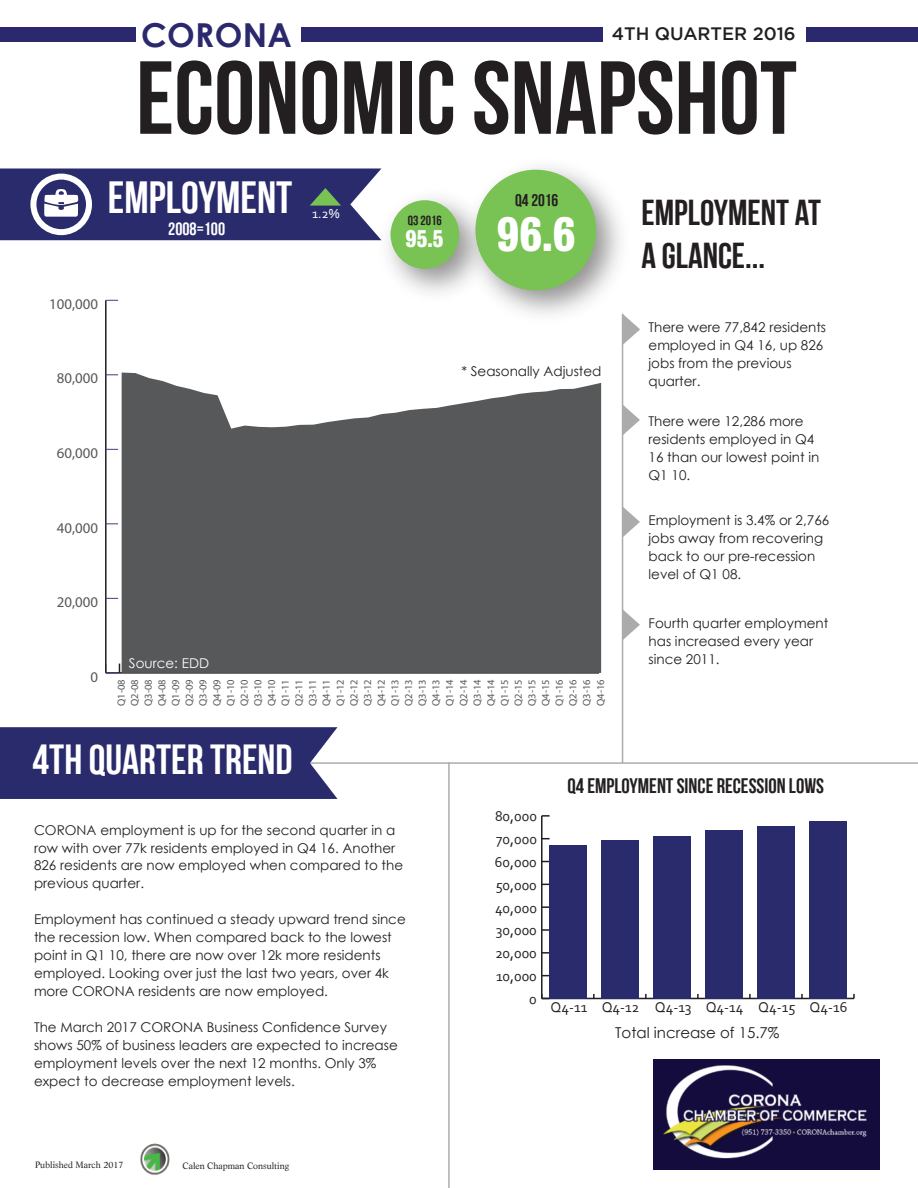
<style>
.page{position:relative;width:918px;height:1188px;background:#fff}
.page>*{position:absolute;margin:0;border:0;box-sizing:border-box;transform-origin:0 0}
.t1{font:103.5px "Bebas Neue";color:#231f20}
.t2{font:45px "Bebas Neue";color:#fff}
.t3{font:43.95px "Bureau Grot Three Seven";color:#fff;scale:1.06 1}
.t4{font:42px "Bebas Neue";color:#fff}
.t5{font:36px/43.2px "Bebas Neue";color:#231f20}
.t6{font:700 33px "Century Gothic";letter-spacing:.01em;color:#2b286d}
.t7{font:21.9px "Bureau Grot Three Seven";color:#fff;scale:1.06 1}
.t8{font:21px "Bebas Neue";color:#231f20}
.t9{font:500 18px "Gotham";color:#231f20}
.t10{font:18px "Bebas Neue";color:#fff}
.t11{font:17.1px "Bebas Neue";color:#231f20}
.t12{font:15px "Century Gothic";color:#231f20}
.t13{font:14.85px "Corbel";color:#231f20}
.t14{font:14.85px "Myriad Pro";color:#57585a}
.t15{font:13.65px "Corbel";color:#fff}
.t16{font:13.5px/18px "Century Gothic";color:#231f20}
.t17{font:13.5px "Century Gothic";color:#fff}
.t18{font:13.35px "Bebas Neue";color:#231f20}
.t19{font:10.5px/13.6px "Myriad Pro";color:#57585a;text-align:justify}
.t20{font:9px "Life";color:#231f20}
</style>
<div class="page">
<hr style="left:300px;top:762px;width:618px;height:2px;background:#57585a">
<hr style="left:622px;top:314px;width:1px;height:449px;background:#57585a">
<svg style="left:623px;top:334px;width:12px;height:11px"></svg>
<svg style="left:622px;top:506px;width:18px;height:32px"></svg>
<svg style="left:622px;top:404px;width:18px;height:32px"></svg>
<hr style="left:448px;top:762px;width:2px;height:426px;background:#57585a">
<svg style="left:622px;top:609px;width:18px;height:31px"></svg>
<img style="left:502px;top:167px;width:138px;height:167px">
<div style="left:475px;top:170px;width:121px;height:120px;background:#79c254;border-radius:50%"></div>
<img style="left:369px;top:180px;width:133px;height:120px">
<div style="left:391px;top:200px;width:68px;height:69px;background:#79c254;border-radius:50%"></div>
<svg style="left:0;top:727px;width:338px;height:72px;background:#333472"></svg>
<img style="left:140px;top:1143px;width:30px;height:32px">
<img style="left:654px;top:1060px;width:225px;height:109px">
<div style="left:0;top:27px;width:136px;height:14px;background:#2b286d"></div>
<div style="left:301px;top:27px;width:302px;height:14px;background:#2b286d"></div>
<div style="left:807px;top:27px;width:111px;height:14px;background:#2b286d"></div>
<svg style="left:0;top:168px;width:381px;height:72px;background:#41437b"></svg>
<hr style="left:106px;top:672px;width:493px;height:2px;background:#231f20">
<hr style="left:105px;top:300px;width:2px;height:373px;background:#231f20">
<svg style="left:122px;top:373px;width:479px;height:300px;background:#68696b"></svg>
<hr style="left:542px;top:998px;width:312px;height:1px;background:#231f20">
<hr style="left:541px;top:816px;width:2px;height:182px;background:#231f20">
<svg style="left:541px;top:994px;width:9px;height:5px"></svg>
<svg style="left:542px;top:952px;width:7px;height:2px"></svg>
<svg style="left:542px;top:929px;width:7px;height:2px"></svg>
<svg style="left:542px;top:906px;width:7px;height:2px"></svg>
<svg style="left:542px;top:815px;width:8px;height:2px"></svg>
<div style="left:549px;top:845px;width:38px;height:153px;background:#2a2b6c"></div>
<div style="left:601px;top:840px;width:38px;height:158px;background:#2a2b6c"></div>
<div style="left:653px;top:836px;width:38px;height:162px;background:#2a2b6c"></div>
<div style="left:705px;top:830px;width:38px;height:168px;background:#2a2b6c"></div>
<div style="left:757px;top:826px;width:38px;height:172px;background:#2a2b6c"></div>
<div style="left:809px;top:821px;width:38px;height:177px;background:#2a2b6c"></div>
<h3 class="t6" style="left:141px;top:10px;width:152px">CORONA</h3>
<h3 class="t9" style="left:612px;top:23px;width:185px">4TH QUARTER 2016</h3>
<h1 class="t1" style="left:136px;top:41px;width:663px">ECONOMIC SNAPSHOT</h1>
<h2 class="t2" style="left:108px;top:172px;width:186px">EMPLOYMENT</h2>
<h3 class="t10" style="left:168px;top:219px;width:59px">2008=100</h3>
<p class="t15" style="left:312px;top:205px;width:29px">1.2%</p>
<p class="t14" style="left:49px;top:295px;width:50px">100,000</p>
<p class="t14" style="left:57px;top:369px;width:43px">80,000</p>
<p class="t14" style="left:57px;top:444px;width:43px">60,000</p>
<p class="t14" style="left:57px;top:518px;width:43px">40,000</p>
<p class="t18" style="left:408px;top:213px;width:35px">Q3 2016</p>
<h3 class="t7" style="left:406px;top:226px;width:37px">95.5</h3>
<p class="t11" style="left:515px;top:191px;width:45px">Q4 2016</p>
<h3 class="t3" style="left:497px;top:209px;width:76px">96.6</h3>
<p class="t16" style="left:461px;top:361px;width:142px">* Seasonally Adjusted</p>
<p class="t14" style="left:57px;top:593px;width:43px">20,000</p>
<p class="t14" style="left:90px;top:667px;width:9px">0</p>
<p class="t17" style="left:129px;top:654px;width:82px">Source: EDD</p>
<p class="t19" style="left:114px;top:706px;width:28px;rotate:-90deg">Q1-08<br>Q2-08<br>Q3-08<br>Q4-08<br>Q1-09<br>Q2-09<br>Q3-09<br>Q4-09<br>Q1-10<br>Q2-10<br>Q3-10<br>Q4-10<br>Q1-11<br>Q2-11<br>Q3-11<br>Q4-11<br>Q1-12<br>Q2-12<br>Q3-12<br>Q4-12<br>Q1-13<br>Q2-13<br>Q3-13<br>Q4-13<br>Q1-14<br>Q2-14<br>Q3-14<br>Q4-14<br>Q1-15<br>Q2-15<br>Q3-15<br>Q4-15<br>Q1-16<br>Q2-16<br>Q3-16<br>Q4-16</p>
<h3 class="t5" style="left:642px;top:191px;width:181px">EMPLOYMENT AT<br>A GLANCE...</h3>
<p class="t16" style="left:649px;top:318px;width:179px">There were 77,842 residents employed in Q4 16, up 826 jobs from the previous quarter.</p>
<p class="t16" style="left:649px;top:412px;width:172px">There were 12,286 more residents employed in Q4<br>16 than our lowest point in<br>Q1 10.</p>
<p class="t16" style="left:649px;top:511px;width:182px">Employment is 3.4% or 2,766 jobs away from recovering back to our pre-recession level of Q1 08.</p>
<p class="t16" style="left:649px;top:614px;width:181px">Fourth quarter employment has increased every year since 2011.</p>
<h3 class="t4" style="left:33px;top:736px;width:262px">4TH QUARTER TREND</h3>
<p class="t16" style="left:34px;top:820px;width:371px">CORONA employment is up for the second quarter in a row with over 77k residents employed in Q4 16. Another 826 residents are now employed when compared to the previous quarter.</p>
<p class="t16" style="left:34px;top:910px;width:373px">Employment has continued a steady upward trend since the recession low. When compared back to the lowest point in Q1 10, there are now over 12k more residents employed. Looking over just the last two years, over 4k more CORONA residents are now employed.</p>
<p class="t16" style="left:34px;top:1018px;width:365px">The March 2017 CORONA Business Confidence Survey shows 50% of business leaders are expected to increase employment levels over the next 12 months. Only 3% expect to decrease employment levels.</p>
<p class="t20" style="left:35px;top:1160px;width:90px">Published March 2017</p>
<p class="t20" style="left:183px;top:1160px;width:108px">Calen Chapman Consulting</p>
<p class="t13" style="left:495px;top:807px;width:43px">80,000</p>
<p class="t13" style="left:496px;top:830px;width:42px">70,000</p>
<p class="t13" style="left:495px;top:853px;width:44px">60,000</p>
<p class="t13" style="left:496px;top:876px;width:43px">50,000</p>
<p class="t13" style="left:495px;top:899px;width:43px">40,000</p>
<p class="t13" style="left:496px;top:921px;width:42px">30,000</p>
<p class="t13" style="left:495px;top:944px;width:43px">20,000</p>
<p class="t13" style="left:496px;top:967px;width:42px">10,000</p>
<p class="t13" style="left:529px;top:990px;width:9px">0</p>
<h3 class="t8" style="left:568px;top:774px;width:258px">Q4 EMPLOYMENT SINCE RECESSION LOWS</h3>
<p class="t13" style="left:551px;top:998px;width:298px">Q4-11 Q4-12 Q4-13 Q4-14 Q4-15 Q4-16</p>
<p class="t12" style="left:615px;top:1022px;width:166px">Total increase of 15.7%</p>
</div>
